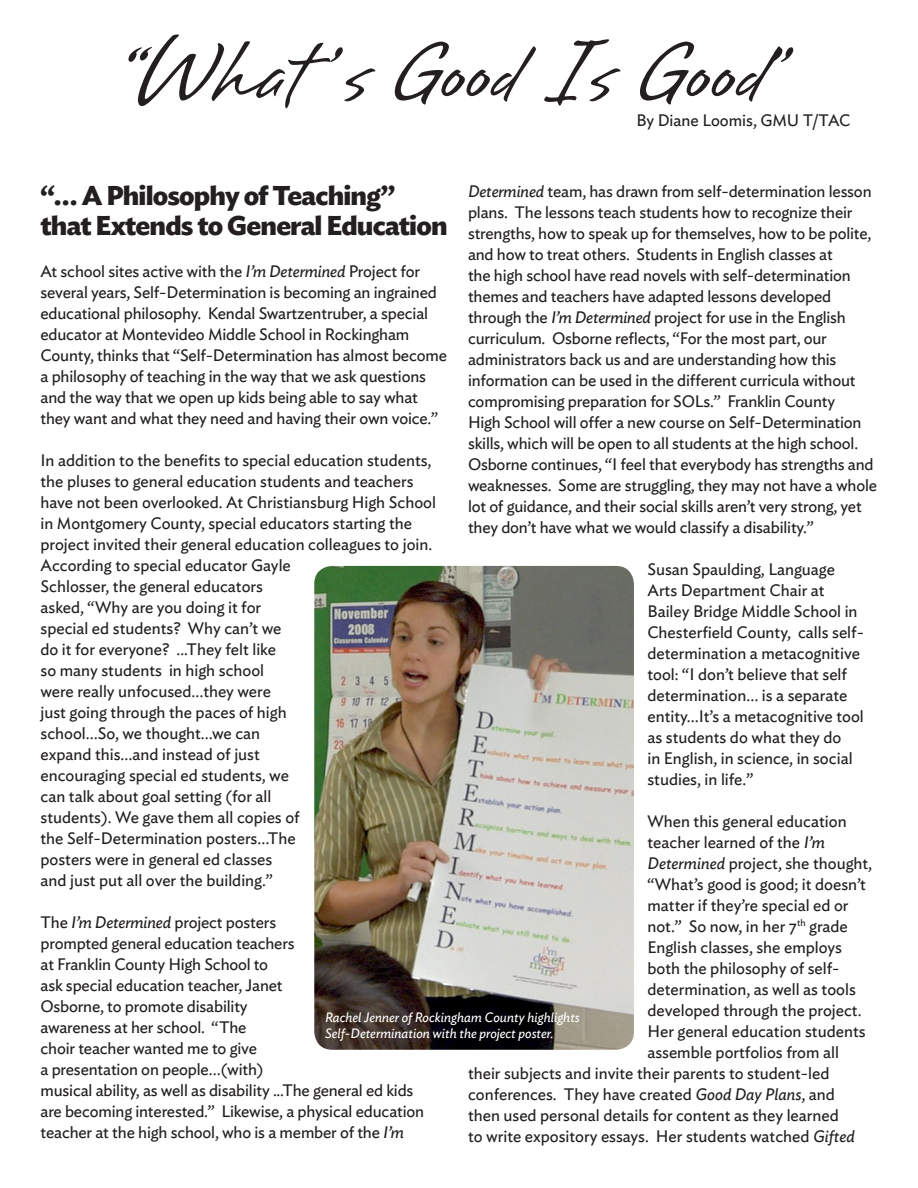
<style>
.page{position:relative;width:918px;height:1188px;background:#fff}
.page>*{position:absolute;margin:0;border:0;box-sizing:border-box;transform-origin:0 0}
.t1{font:108px "Brisa Alternates";color:#231f20}
.t2{font:700 27px/30px "Ideal Sans";letter-spacing:-.03em;color:#231f20}
.t3{font:16.5px/21px "Ideal Sans";letter-spacing:-.01em;color:#231f20}
.t4{font:italic 13.5px/16.2px "Ideal Sans";color:#fff}
.s1{font-style:italic}
</style>
<div class="page">
<img style="left:314px;top:566px;width:320px;height:484px">
<p class="t1" style="left:126px;top:19px;width:667px">“What ’s Good Is Good”</p>
<p class="t3" style="left:636px;top:108px;width:216px">By Diane Loomis, GMU T/TAC</p>
<p class="t3" style="left:468px;top:179px;width:411px"><span class="s1">Determined</span> team, has drawn from self-determination lesson plans. The lessons teach students how to recognize their strengths, how to speak up for themselves, how to be polite, and how to treat others. Students in English classes at<br>the high school have read novels with self-determination themes and teachers have adapted lessons developed through the <span class="s1">I’m Determined</span> project for use in the English curriculum. Osborne reflects, “For the most part, our administrators back us and are understanding how this information can be used in the different curricula without compromising preparation for SOLs.” Franklin County<br>High School will offer a new course on Self-Determination skills, which will be open to all students at the high school.<br>Osborne continues, “I feel that everybody has strengths and weaknesses. Some are struggling, they may not have a whole lot of guidance, and their social skills aren’t very strong, yet they don’t have what we would classify a disability.”</p>
<p class="t3" style="left:647px;top:557px;width:218px">Susan Spaulding, Language<br>Arts Department Chair at<br>Bailey Bridge Middle School in<br>Chesterfield County, calls self&shy;determination a metacognitive tool: “I don’t believe that self determination… is a separate entity…It’s a metacognitive tool as students do what they do<br>in English, in science, in social studies, in life.”</p>
<p class="t3" style="left:647px;top:809px;width:201px">When this general education</p>
<p class="t3" style="left:647px;top:830px;width:179px">teacher learned of the <span class="s1">I’m</span></p>
<p class="t3" style="left:647px;top:851px;width:226px"><span class="s1">Determined</span> project, she thought,</p>
<p class="t3" style="left:647px;top:872px;width:220px">“What’s good is good; it doesn’t</p>
<p class="t3" style="left:647px;top:893px;width:203px">matter if they’re special ed or</p>
<p class="t3" style="left:647px;top:914px;width:202px">not.” So now, in her 7<sup>th</sup> grade</p>
<p class="t3" style="left:647px;top:935px;width:196px">English classes, she employs</p>
<p class="t3" style="left:647px;top:956px;width:194px">both the philosophy of self-</p>
<p class="t3" style="left:647px;top:977px;width:210px">determination, as well as tools</p>
<p class="t3" style="left:647px;top:998px;width:216px">developed through the project.</p>
<p class="t3" style="left:647px;top:1019px;width:220px">Her general education students</p>
<p class="t3" style="left:647px;top:1040px;width:193px">assemble portfolios from all</p>
<p class="t3" style="left:468px;top:1061px;width:363px">their subjects and invite their parents to student-led</p>
<p class="t3" style="left:468px;top:1082px;width:369px">conferences. They have created <span class="s1">Good Day Plans</span>, and</p>
<p class="t3" style="left:468px;top:1103px;width:372px">then used personal details for content as they learned</p>
<p class="t3" style="left:468px;top:1124px;width:388px">to write expository essays. Her students watched <span class="s1">Gifted</span></p>
<p class="t2" style="left:40px;top:179px;width:409px">“… A Philosophy of Teaching” that Extends to General Education</p>
<p class="t3" style="left:40px;top:260px;width:408px">At school sites active with the <span class="s1">I’m Determined</span> Project for several years, Self-Determination is becoming an ingrained educational philosophy. Kendal Swartzentruber, a special educator at Montevideo Middle School in Rockingham County, thinks that “Self-Determination has almost become a philosophy of teaching in the way that we ask questions and the way that we open up kids being able to say what they want and what they need and having their own voice.”</p>
<p class="t3" style="left:40px;top:449px;width:397px">In addition to the benefits to special education students, the pluses to general education students and teachers have not been overlooked. At Christiansburg High School in Montgomery County, special educators starting the project invited their general education colleagues to join.<br>According to special educator Gayle<br>Schlosser, the general educators<br>asked, “Why are you doing it for<br>special ed students? Why can’t we<br>do it for everyone? ...They felt like<br>so many students in high school<br>were really unfocused…they were<br>just going through the paces of high<br>school…So, we thought…we can<br>expand this…and instead of just<br>encouraging special ed students, we<br>can talk about goal setting (for all<br>students). We gave them all copies of<br>the Self-Determination posters…The<br>posters were in general ed classes<br>and just put all over the building.”</p>
<p class="t3" style="left:40px;top:911px;width:385px">The <span class="s1">I’m Determined</span> project posters<br>prompted general education teachers<br>at Franklin County High School to<br>ask special education teacher, Janet<br>Osborne, to promote disability<br>awareness at her school. “The<br>choir teacher wanted me to give<br>a presentation on people…(with)<br>musical ability, as well as disability ...The general ed kids are becoming interested.” Likewise, a physical education teacher at the high school, who is a member of the <span class="s1">I’m</span></p>
<p class="t4" style="left:325px;top:1008px;width:256px">Rachel Jenner of Rockingham County highlights<br>Self-Determination with the project poster.</p>
</div>
